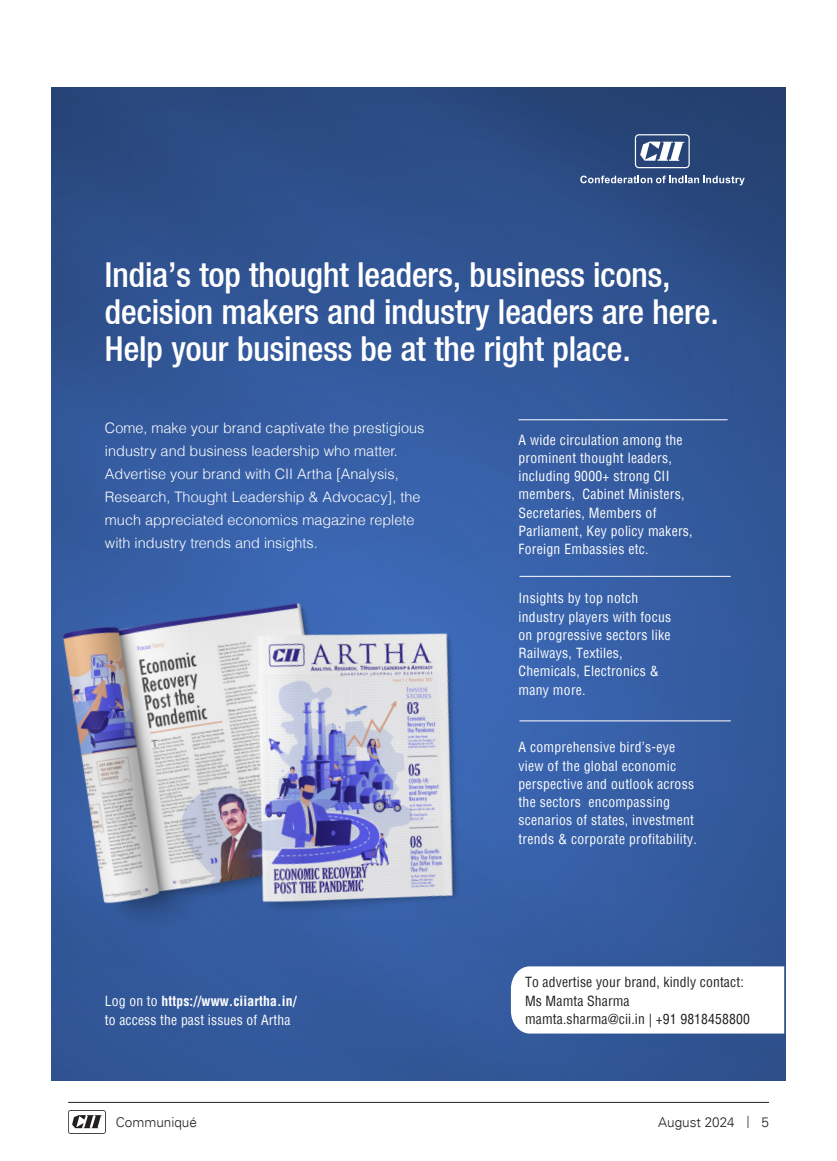
<style>
.page{position:relative;width:837px;height:1161px;background:#fff}
.page>*{position:absolute;margin:0;border:0;box-sizing:border-box;transform-origin:0 0}
.t1{font:34.35px/36.9px "Heavenetica Cond 6 Med SH";color:#fff}
.t2{font:300 14.4px/22.8px "Helvetica";color:#fff}
.t3{font:condensed 13.65px/18.3px "Helvetica";letter-spacing:.02em;color:#fff}
.t4{font:condensed 13.65px/18.3px "Helvetica";letter-spacing:.01em;color:#231f20}
.t5{font:300 13.5px "Univers";color:#231f20}
.s1{font-family:"Helvetica LT Std";font-weight:700}
.s2{font-size:12px}
</style>
<div class="page">
<img style="left:68px;top:1111px;width:38px;height:23px">
<hr style="left:68px;top:1102px;width:701px;height:1px;background:#231f20">
<img style="left:52px;top:88px;width:733px;height:992px">
<hr style="left:518px;top:420px;width:210px;height:1px;background:#fff">
<hr style="left:520px;top:576px;width:211px;height:1px;background:#fff">
<hr style="left:520px;top:721px;width:211px;height:1px;background:#fff">
<svg style="left:635px;top:134px;width:55px;height:34px"></svg>
<svg style="left:580px;top:176px;width:165px;height:9px"></svg>
<svg style="left:511px;top:966px;width:273px;height:68px"></svg>
<p class="t1" style="left:105px;top:256px;width:616px">India’s top thought leaders, business icons, decision makers and industry leaders are here.<br>Help your business be at the right place.</p>
<p class="t2" style="left:105px;top:417px;width:321px">Come, make your brand captivate the prestigious industry and business leadership who matter.<br>Advertise your brand with CII Artha [Analysis, Research, Thought Leadership &amp; Advocacy], the much appreciated economics magazine replete with industry trends and insights.</p>
<p class="t3" style="left:519px;top:430px;width:176px">A wide circulation among the prominent thought leaders, including 9000+ strong CII members, Cabinet Ministers,<br>Secretaries, Members of<br>Parliament, Key policy makers,<br>Foreign Embassies etc.</p>
<p class="t3" style="left:519px;top:589px;width:154px">Insights by top notch industry players with focus on progressive sectors like<br>Railways, Textiles,<br>Chemicals, Electronics &amp; many more.</p>
<p class="t3" style="left:105px;top:991px;width:193px;line-height:19.8px">Log on to <span class="s1">https://www.ciiartha.in/ </span>to access the past issues of Artha</p>
<p class="t3" style="left:519px;top:738px;width:180px">A comprehensive bird’s-eye view of the global economic perspective and outlook across the sectors encompassing scenarios of states, investment trends &amp; corporate profitability.</p>
<p class="t4" style="left:525px;top:973px;width:226px">To advertise your brand, kindly contact:<br>Ms Mamta Sharma mamta.sharma@cii.in | +91 9818458800</p>
<p class="t5" style="left:116px;top:1114px;width:83px">Communiqué</p>
<p class="t5" style="left:658px;top:1114px;width:112px">August 2024 <span class="s2">|</span> 5</p>
</div>
